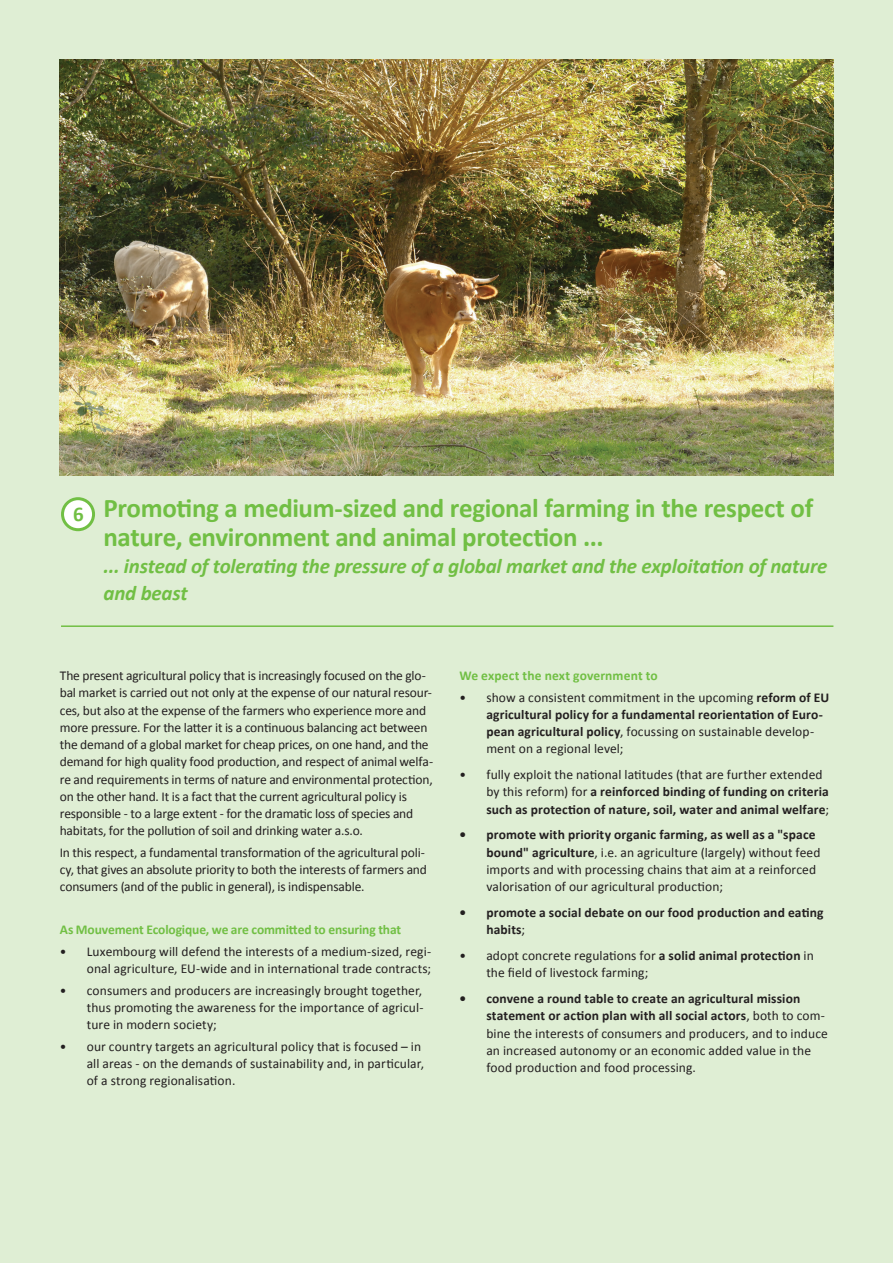
<style>
.page{position:relative;width:893px;height:1263px;background:#dfeed4}
.page>*{position:absolute;margin:0;border:0;box-sizing:border-box;transform-origin:0 0}
.t1{font:700 27px/28.5px "Calibri";letter-spacing:-.015em;color:#71bf44}
.t2{font:italic 700 21px/27px "Calibri";letter-spacing:-.01em;color:#71bf44}
.t3{font:700 21px "Calibri";color:#71bf44}
.t4{font:13.5px/17.2px "Calibri";color:#231f20}
.t5{font:700 13.5px/17.2px "Calibri";letter-spacing:.01em;color:#231f20}
.t6{font:700 13.5px "Calibri";letter-spacing:-.01em;color:#71bf44}
.t7{font:700 13.5px "Calibri";letter-spacing:.01em;color:#71bf44}
.s1{font-weight:700}
.s2{font-weight:400}
</style>
<div class="page">
<hr style="left:61px;top:625px;width:772px;height:2px;background:#71bf44">
<div style="left:63px;top:499px;width:31px;height:31px;background:#fff;border-radius:50%"></div>
<div style="left:61px;top:497px;width:34px;height:34px;border:3px solid #71bf44;border-radius:50%"></div>
<img style="left:60px;top:60px;width:773px;height:416px">
<h2 class="t3" style="left:73px;top:500px;width:12px">6</h2>
<h1 class="t1" style="left:104px;top:494px;width:711px">Promoting a medium-sized and regional farming in the respect of nature, environment and animal protection ...</h1>
<h2 class="t2" style="left:104px;top:552px;width:725px">... instead of tolerating the pressure of a global market and the exploitation of nature and beast</h2>
<p class="t4" style="left:60px;top:667px;width:375px">The present agricultural policy that is increasingly focused on the glo&shy;bal market is carried out not only at the expense of our natural resour&shy;ces, but also at the expense of the farmers who experience more and more pressure. For the latter it is a continuous balancing act between the demand of a global market for cheap prices, on one hand, and the demand for high quality food production, and respect of animal welfa&shy;re and requirements in terms of nature and environmental protection, on the other hand. It is a fact that the current agricultural policy is responsible - to a large extent - for the dramatic loss of species and habitats, for the pollution of soil and drinking water a.s.o.</p>
<p class="t4" style="left:60px;top:844px;width:369px">In this respect, a fundamental transformation of the agricultural poli&shy;cy, that gives an absolute priority to both the interests of farmers and consumers (and of the public in general), is indispensable.</p>
<p class="t6" style="left:60px;top:921px;width:343px">As Mouvement Ecologique, we are committed to ensuring that</p>
<p class="t4" style="left:60px;top:943px;width:373px;text-align:right">• Luxembourg will defend the interests of a medium-sized, regi&shy;onal agriculture, EU-wide and in international trade contracts;</p>
<p class="t4" style="left:87px;top:981px;width:338px;text-align:justify;text-indent:-27px">• consumers and producers are increasingly brought together, thus promoting the awareness for the importance of agricul&shy;ture in modern society;</p>
<p class="t4" style="left:87px;top:1037px;width:339px;text-indent:-27px">• our country targets an agricultural policy that is focused – in all areas - on the demands of sustainability and, in particular, of a strong regionalisation.</p>
<p class="t7" style="left:459px;top:667px;width:200px">We expect the next government to</p>
<p class="t4" style="left:486px;top:689px;width:344px;text-indent:-27px">• show a consistent commitment in the upcoming <span class="s1">reform of EU agricultural policy for a fundamental reorientation of Euro&shy;pean agricultural policy</span>, focussing on sustainable develop&shy;ment on a regional level;</p>
<p class="t5" style="left:486px;top:766px;width:344px;text-indent:-27px"><span class="s2">• fully exploit the national latitudes (that are further extended by this reform) for</span> a reinforced binding of funding on criteria such as protection of nature, soil, water and animal welfare<span class="s2">;</span></p>
<p class="t4" style="left:486px;top:826px;width:336px;text-indent:-27px"><span class="s1">• promote with priority organic farming, as well as a "space bound" agriculture</span>, i.e. an agriculture (largely) without feed imports and with processing chains that aim at a reinforced valorisation of our agricultural production;</p>
<p class="t5" style="left:486px;top:904px;width:339px;text-indent:-27px">• promote a social debate on our food production and eating habits<span class="s2">;</span></p>
<p class="t4" style="left:486px;top:947px;width:329px;text-indent:-27px">• adopt concrete regulations for <span class="s1">a solid animal protection</span> in the field of livestock farming;</p>
<p class="t4" style="left:486px;top:990px;width:343px;text-indent:-27px"><span class="s1">• convene a round table to create an agricultural mission statement or action plan with all social actors</span>, both to com&shy;bine the interests of consumers and producers, and to induce an increased autonomy or an economic added value in the food production and food processing.</p>
</div>
